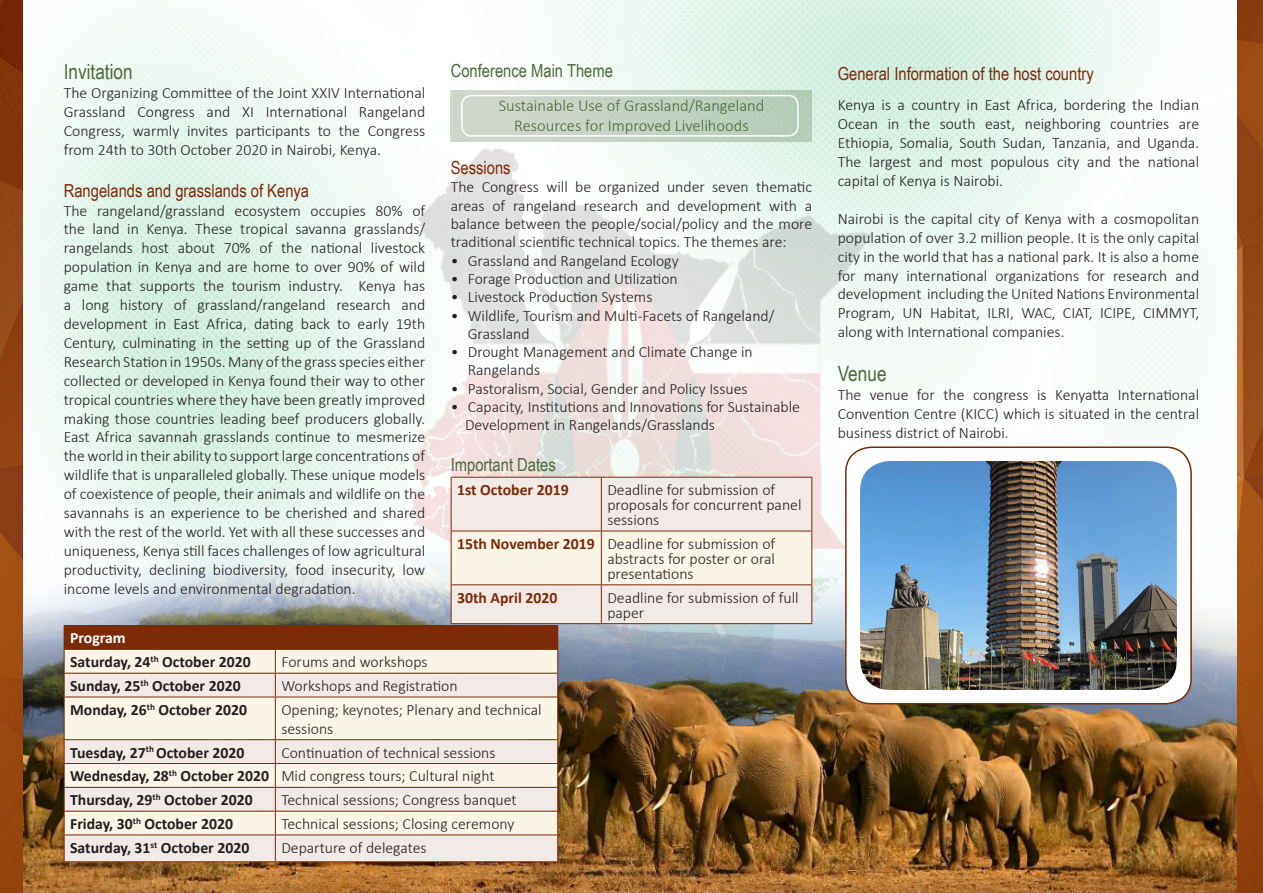
<style>
.page{position:relative;width:1263px;height:893px;background:#fff}
.page>*{position:absolute;margin:0;border:0;box-sizing:border-box;transform-origin:0 0}
.t1{font:21px "Arial Narrow";color:#4a6a39}
.t2{font:18px "Arial Narrow";color:#7b2b08}
.t3{font:18px "Arial Narrow";color:#4a6a39}
.t4{font:300 16.5px/19.8px "Calibri";color:#4a6a39;text-align:center}
.t5{font:300 15.75px/18.9px "Calibri";color:#231f20;text-align:justify}
.t6{font:700 15.75px "Calibri";color:#231f20}
.t7{font:700 15.75px "Calibri";color:#7b2b08}
.t8{font:700 15.75px "Calibri";color:#fff}
</style>
<div class="page">
<img style="left:22px;top:0;width:1195px;height:432px">
<img style="left:394px;top:122px;width:496px;height:310px">
<img style="left:22px;top:432px;width:1215px;height:461px">
<div style="left:452px;top:478px;width:359px;height:145px;background:#f2eae6"></div>
<div style="left:452px;top:532px;width:359px;height:52px;background:#fbf5e8"></div>
<hr style="left:451px;top:477px;width:150px;height:1px;background:#7b2b08">
<hr style="left:451px;top:478px;width:1px;height:53px;background:#7b2b08">
<hr style="left:601px;top:477px;width:211px;height:1px;background:#7b2b08">
<hr style="left:601px;top:478px;width:1px;height:53px;background:#7b2b08">
<hr style="left:811px;top:478px;width:1px;height:53px;background:#7b2b08">
<hr style="left:451px;top:531px;width:150px;height:1px;background:#7b2b08">
<hr style="left:451px;top:531px;width:1px;height:53px;background:#7b2b08">
<hr style="left:601px;top:531px;width:211px;height:1px;background:#7b2b08">
<hr style="left:601px;top:531px;width:1px;height:53px;background:#7b2b08">
<hr style="left:811px;top:531px;width:1px;height:53px;background:#7b2b08">
<hr style="left:451px;top:584px;width:150px;height:1px;background:#7b2b08">
<hr style="left:451px;top:585px;width:1px;height:38px;background:#7b2b08">
<hr style="left:451px;top:623px;width:150px;height:1px;background:#7b2b08">
<hr style="left:601px;top:584px;width:211px;height:1px;background:#7b2b08">
<hr style="left:601px;top:585px;width:1px;height:38px;background:#7b2b08">
<hr style="left:811px;top:585px;width:1px;height:38px;background:#7b2b08">
<hr style="left:601px;top:623px;width:211px;height:1px;background:#7b2b08">
<div style="left:451px;top:90px;width:361px;height:51px;background:linear-gradient(to right,#d3d9cd,#b4cdb7)"></div>
<div style="left:461px;top:95px;width:338px;height:42px;border:2px solid #fff;border-radius:10px"></div>
<div style="left:64px;top:626px;width:494px;height:23px;background:#7b2b08"></div>
<div style="left:65px;top:650px;width:492px;height:23px;background:#fbf5e8"></div>
<svg style="left:65px;top:674px;width:492px;height:187px;fill:#f2eae6"></svg>
<hr style="left:64px;top:625px;width:211px;height:1px;background:#7b2b08">
<hr style="left:275px;top:625px;width:283px;height:1px;background:#7b2b08">
<hr style="left:64px;top:649px;width:211px;height:1px;background:#7b2b08">
<hr style="left:275px;top:649px;width:283px;height:1px;background:#7b2b08">
<hr style="left:64px;top:673px;width:211px;height:1px;background:#7b2b08">
<svg style="left:64px;top:649px;width:1px;height:48px"></svg>
<hr style="left:275px;top:673px;width:283px;height:1px;background:#7b2b08">
<svg style="left:275px;top:650px;width:1px;height:47px"></svg>
<svg style="left:557px;top:649px;width:1px;height:48px"></svg>
<hr style="left:64px;top:697px;width:211px;height:1px;background:#7b2b08">
<hr style="left:64px;top:697px;width:1px;height:42px;background:#7b2b08">
<hr style="left:275px;top:697px;width:283px;height:1px;background:#7b2b08">
<hr style="left:275px;top:697px;width:1px;height:42px;background:#7b2b08">
<hr style="left:557px;top:697px;width:1px;height:42px;background:#7b2b08">
<hr style="left:64px;top:739px;width:211px;height:1px;background:#7b2b08">
<hr style="left:275px;top:739px;width:283px;height:1px;background:#7b2b08">
<hr style="left:64px;top:763px;width:211px;height:1px;background:#7b2b08">
<hr style="left:275px;top:763px;width:283px;height:1px;background:#7b2b08">
<hr style="left:64px;top:787px;width:211px;height:1px;background:#7b2b08">
<hr style="left:275px;top:787px;width:283px;height:1px;background:#7b2b08">
<hr style="left:64px;top:811px;width:211px;height:1px;background:#7b2b08">
<hr style="left:275px;top:811px;width:283px;height:1px;background:#7b2b08">
<hr style="left:64px;top:835px;width:211px;height:1px;background:#7b2b08">
<svg style="left:64px;top:740px;width:1px;height:121px"></svg>
<hr style="left:275px;top:835px;width:283px;height:1px;background:#7b2b08">
<svg style="left:275px;top:740px;width:1px;height:121px"></svg>
<svg style="left:557px;top:740px;width:1px;height:121px"></svg>
<hr style="left:64px;top:861px;width:211px;height:1px;background:#7b2b08">
<hr style="left:275px;top:861px;width:283px;height:1px;background:#7b2b08">
<div style="left:846px;top:447px;width:345px;height:257px;background:#fff;border-radius:26px"></div>
<div style="left:845px;top:446px;width:347px;height:258px;border:2px solid #7b2b08;border-radius:26px"></div>
<img style="left:860px;top:461px;width:317px;height:229px">
<img style="left:0;top:0;width:22px;height:893px">
<img style="left:1237px;top:0;width:26px;height:893px">
<p class="t1" style="left:64px;top:56px;width:70px">Invitation</p>
<p class="t5" style="left:64px;top:83px;width:363px">The Organizing Committee of the Joint XXIV International Grassland Congress and XI International Rangeland Congress, warmly invites participants to the Congress from 24th to 30th October 2020 in Nairobi, Kenya.</p>
<p class="t2" style="left:64px;top:177px;width:247px">Rangelands and grasslands of Kenya</p>
<p class="t5" style="left:64px;top:201px;width:363px">The rangeland/grassland ecosystem occupies 80% of the land in Kenya. These tropical savanna grasslands/ rangelands host about 70% of the national livestock population in Kenya and are home to over 90% of wild game that supports the tourism industry. Kenya has a long history of grassland/rangeland research and development in East Africa, dating back to early 19th Century, culminating in the setting up of the Grassland Research Station in 1950s. Many of the grass species either collected or developed in Kenya found their way to other tropical countries where they have been greatly improved making those countries leading beef producers globally.<br>East Africa savannah grasslands continue to mesmerize the world in their ability to support large concentrations of wildlife that is unparalleled globally. These unique models of coexistence of people, their animals and wildlife on the savannahs is an experience to be cherished and shared with the rest of the world. Yet with all these successes and uniqueness, Kenya still faces challenges of low agricultural productivity, declining biodiversity, food insecurity, low income levels and environmental degradation.</p>
<p class="t3" style="left:451px;top:57px;width:164px">Conference Main Theme</p>
<p class="t4" style="left:499px;top:96px;width:267px">Sustainable Use of Grassland/Rangeland<br>Resources for Improved Livelihoods</p>
<p class="t2" style="left:451px;top:155px;width:61px">Sessions</p>
<p class="t5" style="left:451px;top:178px;width:363px;line-height:18.3px">The Congress will be organized under seven thematic areas of rangeland research and development with a balance between the people/social/policy and the more traditional scientific technical topics. The themes are:</p>
<p class="t5" style="left:451px;top:251px;width:229px">• Grassland and Rangeland Ecology</p>
<p class="t5" style="left:451px;top:269px;width:229px">• Forage Production and Utilization</p>
<p class="t5" style="left:451px;top:287px;width:203px">• Livestock Production Systems</p>
<p class="t5" style="left:468px;top:306px;width:308px;line-height:18.3px;text-indent:-17px">• Wildlife, Tourism and Multi-Facets of Rangeland/<br>Grassland</p>
<p class="t5" style="left:468px;top:343px;width:286px;line-height:18.3px;text-indent:-17px">• Drought Management and Climate Change in<br>Rangelands</p>
<p class="t5" style="left:451px;top:379px;width:298px">• Pastoralism, Social, Gender and Policy Issues</p>
<p class="t5" style="left:451px;top:397px;width:351px">• Capacity, Institutions and Innovations for Sustainable</p>
<p class="t5" style="left:465px;top:415px;width:251px">Development in Rangelands/Grasslands</p>
<p class="t3" style="left:451px;top:451px;width:107px">Important Dates</p>
<p class="t7" style="left:457px;top:480px;width:113px">1st October 2019</p>
<p class="t5" style="left:607px;top:482px;width:196px;line-height:15px;text-align:left">Deadline for submission of proposals for concurrent panel sessions</p>
<p class="t7" style="left:457px;top:533px;width:139px">15th November 2019</p>
<p class="t5" style="left:607px;top:536px;width:169px;line-height:15px">Deadline for submission of abstracts for poster or oral presentations</p>
<p class="t7" style="left:457px;top:587px;width:102px">30th April 2020</p>
<p class="t5" style="left:607px;top:590px;width:193px;line-height:15px">Deadline for submission of full paper</p>
<p class="t8" style="left:70px;top:628px;width:57px">Program</p>
<p class="t6" style="left:70px;top:652px;width:182px">Saturday, 24<sup>th</sup> October 2020</p>
<p class="t5" style="left:281px;top:652px;width:148px">Forums and workshops</p>
<p class="t6" style="left:70px;top:676px;width:172px">Sunday, 25<sup>th</sup> October 2020</p>
<p class="t5" style="left:281px;top:676px;width:178px">Workshops and Registration</p>
<p class="t6" style="left:70px;top:699px;width:178px">Monday, 26<sup>th</sup> October 2020</p>
<p class="t5" style="left:281px;top:700px;width:262px">Opening; keynotes; Plenary and technical sessions</p>
<p class="t6" style="left:70px;top:742px;width:176px">Tuesday, 27<sup>th</sup> October 2020</p>
<p class="t5" style="left:281px;top:743px;width:216px">Continuation of technical sessions</p>
<p class="t6" style="left:70px;top:766px;width:200px">Wednesday, 28<sup>th</sup> October 2020</p>
<p class="t5" style="left:281px;top:766px;width:215px">Mid congress tours; Cultural night</p>
<p class="t6" style="left:70px;top:790px;width:184px">Thursday, 29<sup>th</sup> October 2020</p>
<p class="t5" style="left:281px;top:790px;width:237px">Technical sessions; Congress banquet</p>
<p class="t6" style="left:70px;top:814px;width:164px">Friday, 30<sup>th</sup> October 2020</p>
<p class="t5" style="left:281px;top:814px;width:235px">Technical sessions; Closing ceremony</p>
<p class="t6" style="left:70px;top:837px;width:181px">Saturday, 31<sup>st</sup> October 2020</p>
<p class="t5" style="left:281px;top:838px;width:147px">Departure of delegates</p>
<p class="t2" style="left:838px;top:60px;width:257px">General Information of the host country</p>
<p class="t5" style="left:838px;top:96px;width:363px">Kenya is a country in East Africa, bordering the Indian Ocean in the south east, neighboring countries are Ethiopia, Somalia, South Sudan, Tanzania, and Uganda.<br>The largest and most populous city and the national capital of Kenya is Nairobi.</p>
<p class="t5" style="left:838px;top:209px;width:363px">Nairobi is the capital city of Kenya with a cosmopolitan population of over 3.2 million people. It is the only capital city in the world that has a national park. It is also a home for many international organizations for research and development including the United Nations Environmental Program, UN Habitat, ILRI, WAC, CIAT, ICIPE, CIMMYT, along with International companies.</p>
<p class="t1" style="left:838px;top:359px;width:50px">Venue</p>
<p class="t5" style="left:838px;top:385px;width:363px">The venue for the congress is Kenyatta International Convention Centre (KICC) which is situated in the central business district of Nairobi.</p>
</div>
